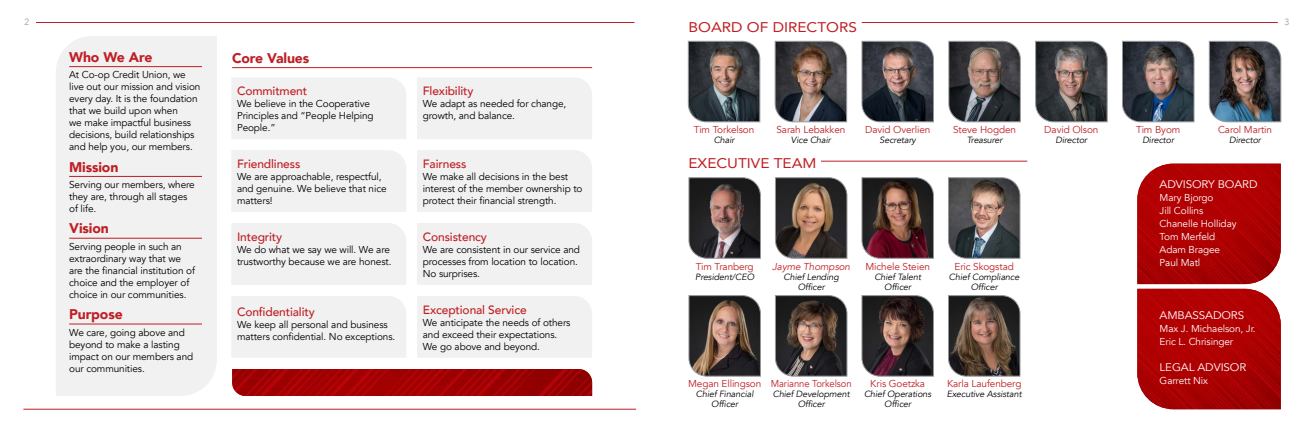
<style>
.page{position:relative;width:1314px;height:432px;background:#fff}
.page>*{position:absolute;margin:0;border:0;box-sizing:border-box;transform-origin:0 0}
.t1{font:900 14px "Avenir";letter-spacing:-.01em;color:#be1f24}
.t2{font:14px "Avenir";color:#be1f24;scale:1.1 1}
.t3{font:500 12px "Avenir";letter-spacing:-.01em;color:#be1f24}
.t4{font:11px "Avenir";letter-spacing:-.01em;color:#fff;scale:1.05 1}
.t5{font:10px/12px "Avenir";letter-spacing:-.01em;color:#000}
.t6{font:10px "Avenir";letter-spacing:-.01em;color:#be1f24}
.t7{font:10px/13px "Avenir";letter-spacing:-.01em;color:#fff}
.t8{font:10px "Avenir";letter-spacing:-.01em;color:#be1f24;scale:.95 1}
.t9{font:italic 10px "Avenir";letter-spacing:-.01em;color:#be1f24}
.t10{font:italic 9px/10px "Avenir";letter-spacing:-.01em;color:#000;text-align:center}
.t11{font:300 9px "Avenir";color:#939598}
</style>
<div class="page">
<div style="left:56px;top:36px;width:161px;height:360px;background:#f1f1f2"></div>
<hr style="left:69px;top:66px;width:133px;height:1px;background:#be1f24">
<hr style="left:69px;top:176px;width:133px;height:1px;background:#be1f24">
<hr style="left:69px;top:238px;width:133px;height:1px;background:#be1f24">
<hr style="left:69px;top:324px;width:133px;height:1px;background:#be1f24">
<svg style="left:948px;top:41px;width:73px;height:81px;background:#565051"></svg>
<img style="left:1122px;top:41px;width:72px;height:81px">
<img style="left:1209px;top:41px;width:72px;height:81px">
<svg style="left:1035px;top:41px;width:73px;height:81px;background:#545051"></svg>
<img style="left:688px;top:41px;width:72px;height:81px">
<svg style="left:862px;top:41px;width:72px;height:81px;background:#48464a"></svg>
<img style="left:775px;top:41px;width:72px;height:81px">
<svg style="left:775px;top:177px;width:72px;height:82px;background:#5f4f45"></svg>
<img style="left:861px;top:177px;width:73px;height:82px">
<img style="left:948px;top:177px;width:72px;height:82px">
<img style="left:688px;top:177px;width:73px;height:82px">
<img style="left:688px;top:295px;width:73px;height:82px">
<svg style="left:861px;top:295px;width:73px;height:82px;background:#463839"></svg>
<svg style="left:948px;top:295px;width:72px;height:82px;background:#594940"></svg>
<svg style="left:775px;top:295px;width:72px;height:82px;background:#4b403c"></svg>
<hr style="left:821px;top:161px;width:206px;height:1px;background:#be1f24">
<hr style="left:862px;top:22px;width:416px;height:1px;background:#be1f24">
<hr style="left:36px;top:22px;width:598px;height:1px;background:#be1f24">
<hr style="left:23px;top:409px;width:613px;height:1px;background:#be1f24">
<svg style="left:1137px;top:164px;width:144px;height:125px;background:#b11214"></svg>
<img style="left:1137px;top:289px;width:144px;height:120px">
<hr style="left:232px;top:67px;width:360px;height:1px;background:#be1f24">
<div style="left:231px;top:78px;width:175px;height:61px;background:#f1f1f2"></div>
<div style="left:231px;top:150px;width:175px;height:62px;background:#f1f1f2"></div>
<div style="left:231px;top:223px;width:175px;height:62px;background:#f1f1f2"></div>
<div style="left:231px;top:296px;width:175px;height:62px;background:#f1f1f2"></div>
<div style="left:417px;top:78px;width:175px;height:61px;background:#f1f1f2"></div>
<div style="left:417px;top:150px;width:175px;height:62px;background:#f1f1f2"></div>
<div style="left:417px;top:223px;width:175px;height:62px;background:#f1f1f2"></div>
<div style="left:417px;top:296px;width:175px;height:62px;background:#f1f1f2"></div>
<img style="left:232px;top:369px;width:360px;height:27px">
<p class="t11" style="left:25px;top:16px;width:6px">2</p>
<h1 class="t1" style="left:69px;top:45px;width:85px">Who We Are</h1>
<p class="t5" style="left:69px;top:69px;width:133px">At Co-op Credit Union, we live out our mission and vision every day. It is the foundation that we build upon when<br>we make impactful business decisions, build relationships and help you, our members.</p>
<h1 class="t1" style="left:69px;top:155px;width:51px">Mission</h1>
<p class="t5" style="left:69px;top:179px;width:127px">Serving our members, where they are, through all stages of life.</p>
<h1 class="t1" style="left:69px;top:217px;width:41px">Vision</h1>
<p class="t5" style="left:69px;top:241px;width:127px">Serving people in such an extraordinary way that we are the financial institution of choice and the employer of choice in our communities.</p>
<h1 class="t1" style="left:69px;top:302px;width:55px">Purpose</h1>
<p class="t5" style="left:69px;top:327px;width:126px">We care, going above and beyond to make a lasting impact on our members and our communities.</p>
<h1 class="t1" style="left:232px;top:46px;width:79px">Core Values</h1>
<p class="t3" style="left:237px;top:81px;width:72px">Commitment</p>
<p class="t5" style="left:237px;top:98px;width:138px">We believe in the Cooperative<br>Principles and “People Helping<br>People.”</p>
<p class="t3" style="left:237px;top:153px;width:65px">Friendliness</p>
<p class="t5" style="left:237px;top:171px;width:151px">We are approachable, respectful, and genuine. We believe that nice matters!</p>
<p class="t3" style="left:237px;top:226px;width:47px">Integrity</p>
<p class="t5" style="left:237px;top:244px;width:156px">We do what we say we will. We are trustworthy because we are honest.</p>
<p class="t3" style="left:237px;top:301px;width:79px">Confidentiality</p>
<p class="t5" style="left:237px;top:318px;width:160px">We keep all personal and business matters confidential. No exceptions.</p>
<p class="t3" style="left:423px;top:81px;width:52px">Flexibility</p>
<p class="t5" style="left:423px;top:98px;width:145px">We adapt as needed for change, growth, and balance.</p>
<p class="t3" style="left:423px;top:153px;width:45px">Fairness</p>
<p class="t5" style="left:423px;top:171px;width:161px">We make all decisions in the best interest of the member ownership to protect their financial strength.</p>
<p class="t3" style="left:423px;top:226px;width:66px">Consistency</p>
<p class="t5" style="left:423px;top:244px;width:159px">We are consistent in our service and processes from location to location.<br>No surprises.</p>
<p class="t3" style="left:423px;top:299px;width:105px">Exceptional Service</p>
<p class="t5" style="left:423px;top:316px;width:149px">We anticipate the needs of others and exceed their expectations.<br>We go above and beyond.</p>
<h1 class="t2" style="left:688px;top:16px;width:155px">BOARD OF DIRECTORS</h1>
<p class="t11" style="left:1285px;top:16px;width:6px">3</p>
<p class="t6" style="left:694px;top:123px;width:62px">Tim Torkelson</p>
<p class="t10" style="left:714px;top:135px;width:22px">Chair</p>
<p class="t6" style="left:776px;top:123px;width:70px">Sarah Lebakken</p>
<p class="t10" style="left:791px;top:135px;width:41px">Vice Chair</p>
<p class="t6" style="left:865px;top:123px;width:67px">David Overlien</p>
<p class="t10" style="left:880px;top:135px;width:38px">Secretary</p>
<p class="t6" style="left:953px;top:123px;width:64px">Steve Hogden</p>
<p class="t10" style="left:967px;top:135px;width:37px">Treasurer</p>
<p class="t6" style="left:1044px;top:123px;width:56px">David Olson</p>
<p class="t10" style="left:1056px;top:135px;width:33px">Director</p>
<p class="t6" style="left:1136px;top:123px;width:46px">Tim Byom</p>
<p class="t10" style="left:1142px;top:135px;width:33px">Director</p>
<p class="t6" style="left:1218px;top:123px;width:56px">Carol Martin</p>
<p class="t10" style="left:1229px;top:135px;width:33px">Director</p>
<h1 class="t2" style="left:688px;top:152px;width:118px">EXECUTIVE TEAM</h1>
<p class="t6" style="left:696px;top:260px;width:60px">Tim Tranberg</p>
<p class="t10" style="left:695px;top:272px;width:60px">President/CEO</p>
<p class="t9" style="left:772px;top:260px;width:79px">Jayme Thompson</p>
<p class="t10" style="left:784px;top:272px;width:57px">Chief Lending<br>Officer</p>
<p class="t6" style="left:865px;top:260px;width:66px">Michele Steien</p>
<p class="t10" style="left:874px;top:272px;width:48px">Chief Talent<br>Officer</p>
<p class="t6" style="left:955px;top:260px;width:61px">Eric Skogstad</p>
<p class="t10" style="left:949px;top:272px;width:72px">Chief Compliance<br>Officer</p>
<p class="t4" style="left:1160px;top:178px;width:95px">ADVISORY BOARD</p>
<p class="t7" style="left:1160px;top:191px;width:78px">Mary Bjorgo<br>Jill Collins<br>Chanelle Holliday<br>Tom Merfeld<br>Adam Bragee<br>Paul Matl</p>
<p class="t6" style="left:688px;top:378px;width:75px">Megan Ellingson</p>
<p class="t10" style="left:696px;top:389px;width:59px">Chief Financial<br>Officer</p>
<p class="t8" style="left:771px;top:378px;width:87px">Marianne Torkelson</p>
<p class="t10" style="left:773px;top:389px;width:78px">Chief Development<br>Officer</p>
<p class="t6" style="left:870px;top:378px;width:56px">Kris Goetzka</p>
<p class="t10" style="left:864px;top:389px;width:69px">Chief Operations<br>Officer</p>
<p class="t6" style="left:947px;top:378px;width:76px">Karla Laufenberg</p>
<p class="t10" style="left:947px;top:389px;width:76px">Executive Assistant</p>
<p class="t4" style="left:1160px;top:309px;width:82px">AMBASSADORS</p>
<p class="t7" style="left:1160px;top:322px;width:98px">Max J. Michaelson, Jr.<br>Eric L. Chrisinger</p>
<p class="t4" style="left:1160px;top:361px;width:84px">LEGAL ADVISOR</p>
<p class="t7" style="left:1160px;top:374px;width:50px">Garrett Nix</p>
</div>
